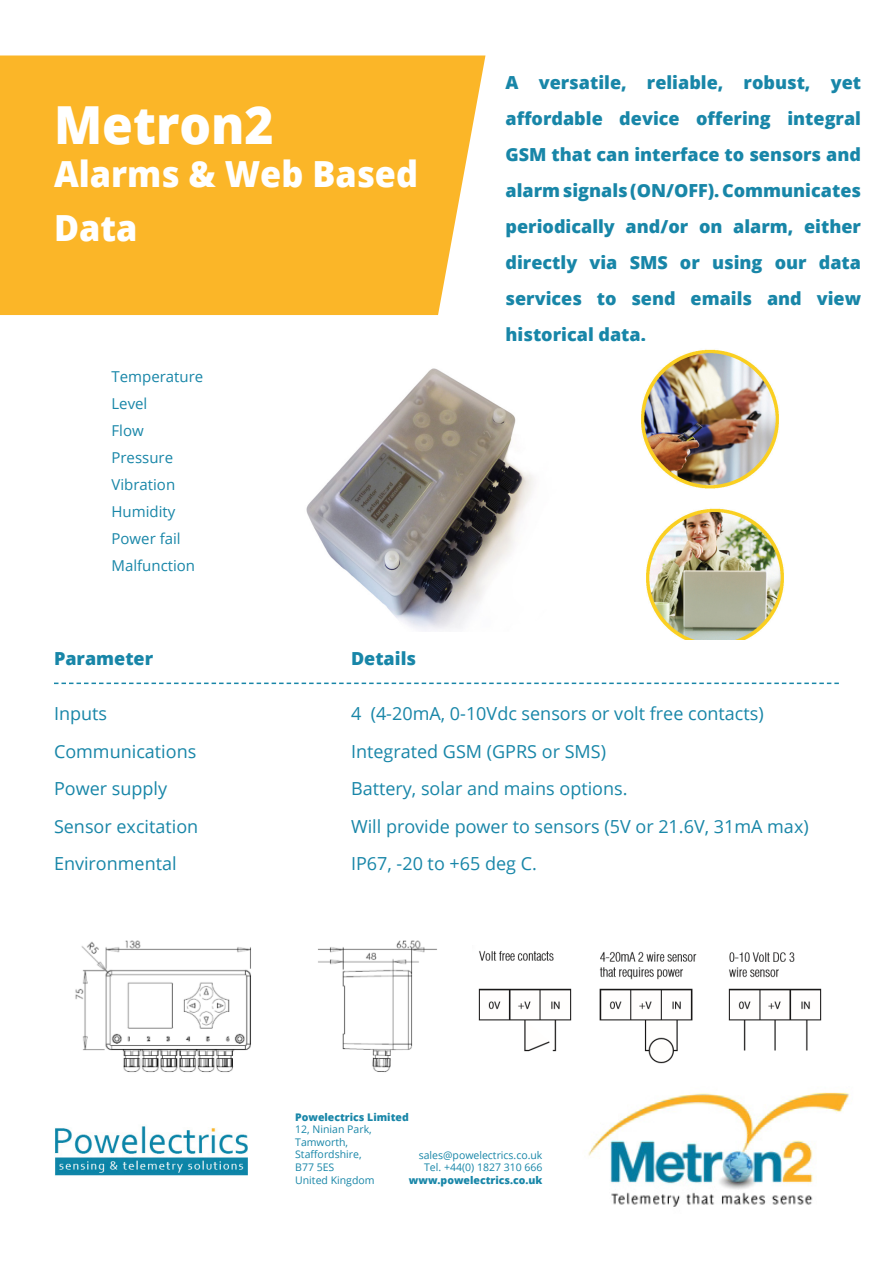
<style>
.page{position:relative;width:893px;height:1263px;background:#fff}
.page>*{position:absolute;margin:0;border:0;box-sizing:border-box;transform-origin:0 0}
.t1{font:800 52.5px "Open Sans";color:#fff;scale:.95 1}
.t2{font:800 36px/54px "Open Sans";color:#fff;scale:.95 1}
.t3{font:800 18px/36px "Open Sans";color:#1886a8;text-align:justify}
.t4{font:18px "Open Sans";color:#1886a8}
.t5{font:15px "Open Sans";color:#1886a8}
.t6{font:10.5px "Open Sans";color:#1886a8}
.t7{font:800 10.5px "Open Sans";color:#1886a8}
</style>
<div class="page">
<div style="left:0;top:56px;width:485px;height:259px;background:#fbb628"></div>
<img style="left:55px;top:1126px;width:193px;height:50px">
<svg style="left:54px;top:683px;width:785px;height:1px"></svg>
<img style="left:306px;top:368px;width:228px;height:263px">
<img style="left:75px;top:940px;width:362px;height:133px">
<img style="left:478px;top:950px;width:344px;height:114px">
<img style="left:641px;top:349px;width:138px;height:139px">
<img style="left:646px;top:508px;width:138px;height:131px">
<img style="left:588px;top:1092px;width:261px;height:115px">
<p class="t1" style="left:54px;top:85px;width:233px">Metron2</p>
<p class="t2" style="left:54px;top:145px;width:385px">Alarms &amp; Web Based<br>Data</p>
<p class="t5" style="left:111px;top:366px;width:93px">Temperature</p>
<p class="t5" style="left:111px;top:393px;width:37px">Level</p>
<p class="t5" style="left:111px;top:420px;width:34px">Flow</p>
<p class="t5" style="left:111px;top:447px;width:63px">Pressure</p>
<p class="t5" style="left:111px;top:474px;width:65px">Vibration</p>
<p class="t5" style="left:111px;top:501px;width:65px">Humidity</p>
<p class="t5" style="left:111px;top:528px;width:71px">Power fail</p>
<p class="t5" style="left:111px;top:555px;width:85px">Malfunction</p>
<p class="t3" style="left:54px;top:639px;width:101px">Parameter</p>
<p class="t3" style="left:351px;top:639px;width:67px">Details</p>
<p class="t3" style="left:505px;top:63px;width:357px">A versatile, reliable, robust, yet affordable device offering integral GSM that can interface to sensors and alarm signals (ON/OFF). Communicates periodically and/or on alarm, either directly via SMS or using our data services to send emails and view historical data.</p>
<p class="t4" style="left:54px;top:701px;width:55px">Inputs</p>
<p class="t4" style="left:54px;top:739px;width:144px">Communications</p>
<p class="t4" style="left:54px;top:776px;width:115px">Power supply</p>
<p class="t4" style="left:54px;top:814px;width:146px">Sensor excitation</p>
<p class="t4" style="left:54px;top:851px;width:124px">Environmental</p>
<p class="t4" style="left:351px;top:701px;width:414px">4 (4-20mA, 0-10Vdc sensors or volt free contacts)</p>
<p class="t4" style="left:351px;top:739px;width:257px">Integrated GSM (GPRS or SMS)</p>
<p class="t4" style="left:351px;top:776px;width:278px">Battery, solar and mains options.</p>
<p class="t4" style="left:351px;top:814px;width:459px">Will provide power to sensors (5V or 21.6V, 31mA max)</p>
<p class="t4" style="left:351px;top:851px;width:187px">IP67, -20 to +65 deg C.</p>
<p class="t7" style="left:295px;top:1109px;width:115px">Powelectrics Limited</p>
<p class="t6" style="left:295px;top:1122px;width:78px">12, Ninian Park,</p>
<p class="t6" style="left:295px;top:1135px;width:54px">Tamworth,</p>
<p class="t6" style="left:295px;top:1147px;width:68px">Staffordshire,</p>
<p class="t6" style="left:295px;top:1160px;width:41px">B77 5ES</p>
<p class="t6" style="left:295px;top:1172px;width:81px">United Kingdom</p>
<p class="t6" style="left:419px;top:1147px;width:125px">sales@powelectrics.co.uk</p>
<p class="t6" style="left:424px;top:1160px;width:120px">Tel. +44(0) 1827 310 666</p>
<p class="t7" style="left:409px;top:1172px;width:135px">www.powelectrics.co.uk</p>
</div>
